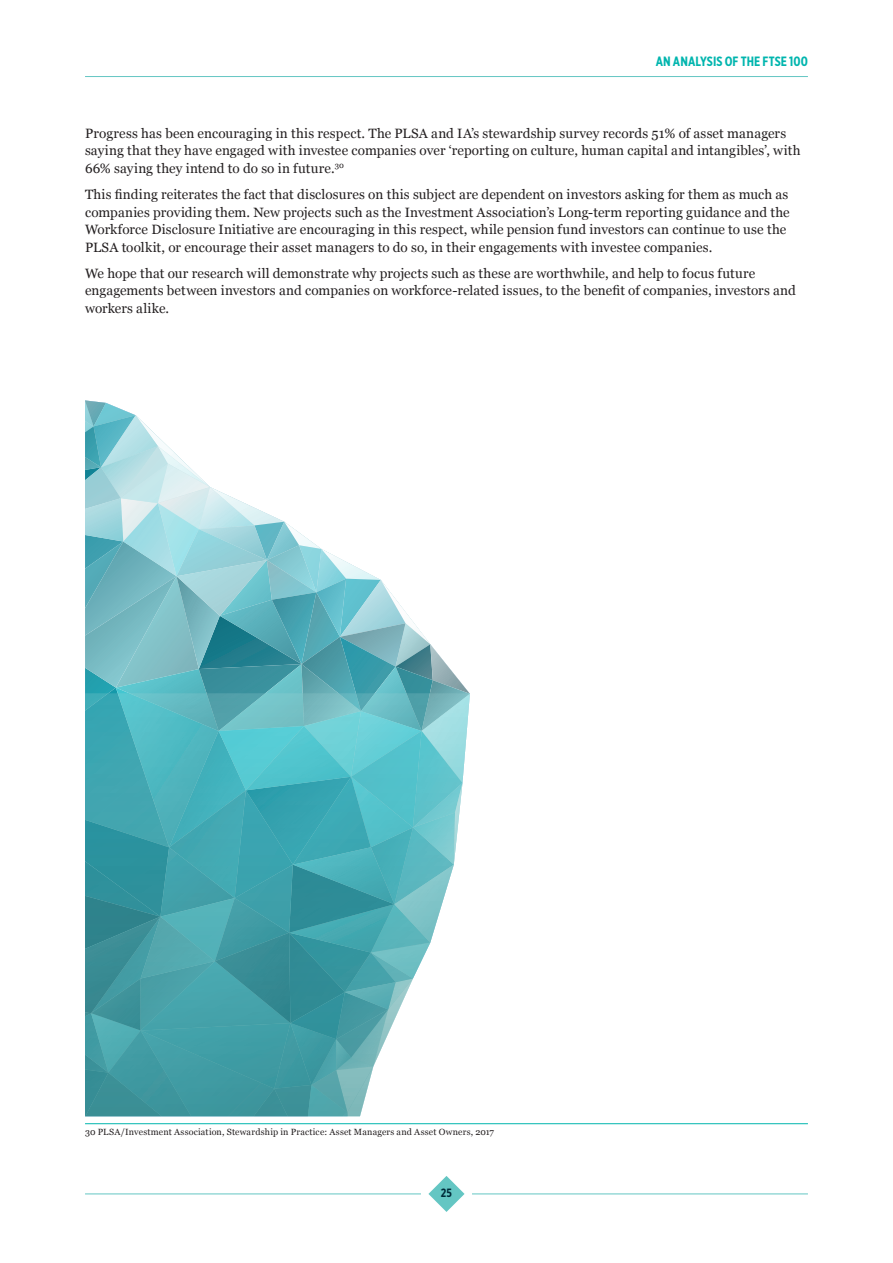
<style>
.page{position:relative;width:893px;height:1263px;background:#fff}
.page>*{position:absolute;margin:0;border:0;box-sizing:border-box;transform-origin:0 0}
.Body{font:13.5px/17.5px "Georgia";letter-spacing:.01em;color:#231f20}
.t1{font:700 13.5px "Gotham X Narrow";letter-spacing:.005em;color:#00b5ae}
.t2{font:700 12px "Gotham X Narrow";color:#002b39}
.Footnote{font:9px "Georgia";letter-spacing:.025em;color:#231f20}
</style>
<div class="page">
<hr style="left:85px;top:1123px;width:723px;height:1px;background:#00b5ae">
<svg style="left:85px;top:400px;width:385px;height:716px"></svg>
<hr style="left:472px;top:1193px;width:336px;height:1px;background:#64c6c3">
<svg style="left:428px;top:1176px;width:36px;height:36px"></svg>
<hr style="left:85px;top:76px;width:723px;height:1px;background:#64c6c3">
<hr style="left:85px;top:1193px;width:336px;height:1px;background:#64c6c3">
<p class="t1" style="left:656px;top:53px;width:154px">AN ANALYSIS OF THE FTSE 100</p>
<p class="Body" style="left:85px;top:124px;width:717px">Progress has been encouraging in this respect. The PLSA and IA’s stewardship survey records 51% of asset managers saying that they have engaged with investee companies over ‘reporting on culture, human capital and intangibles’, with<br>66% saying they intend to do so in future.<sup>30</sup></p>
<p class="Body" style="left:85px;top:185px;width:706px">This finding reiterates the fact that disclosures on this subject are dependent on investors asking for them as much as companies providing them. New projects such as the Investment Association’s Long-term reporting guidance and the Workforce Disclosure Initiative are encouraging in this respect, while pension fund investors can continue to use the PLSA toolkit, or encourage their asset managers to do so, in their engagements with investee companies.</p>
<p class="Body" style="left:85px;top:264px;width:712px">We hope that our research will demonstrate why projects such as these are worthwhile, and help to focus future engagements between investors and companies on workforce-related issues, to the benefit of companies, investors and workers alike.</p>
<p class="Footnote" style="left:85px;top:1127px;width:411px">30 PLSA/Investment Association, Stewardship in Practice: Asset Managers and Asset Owners, 2017</p>
<p class="t2" style="left:441px;top:1185px;width:13px">25</p>
</div>
